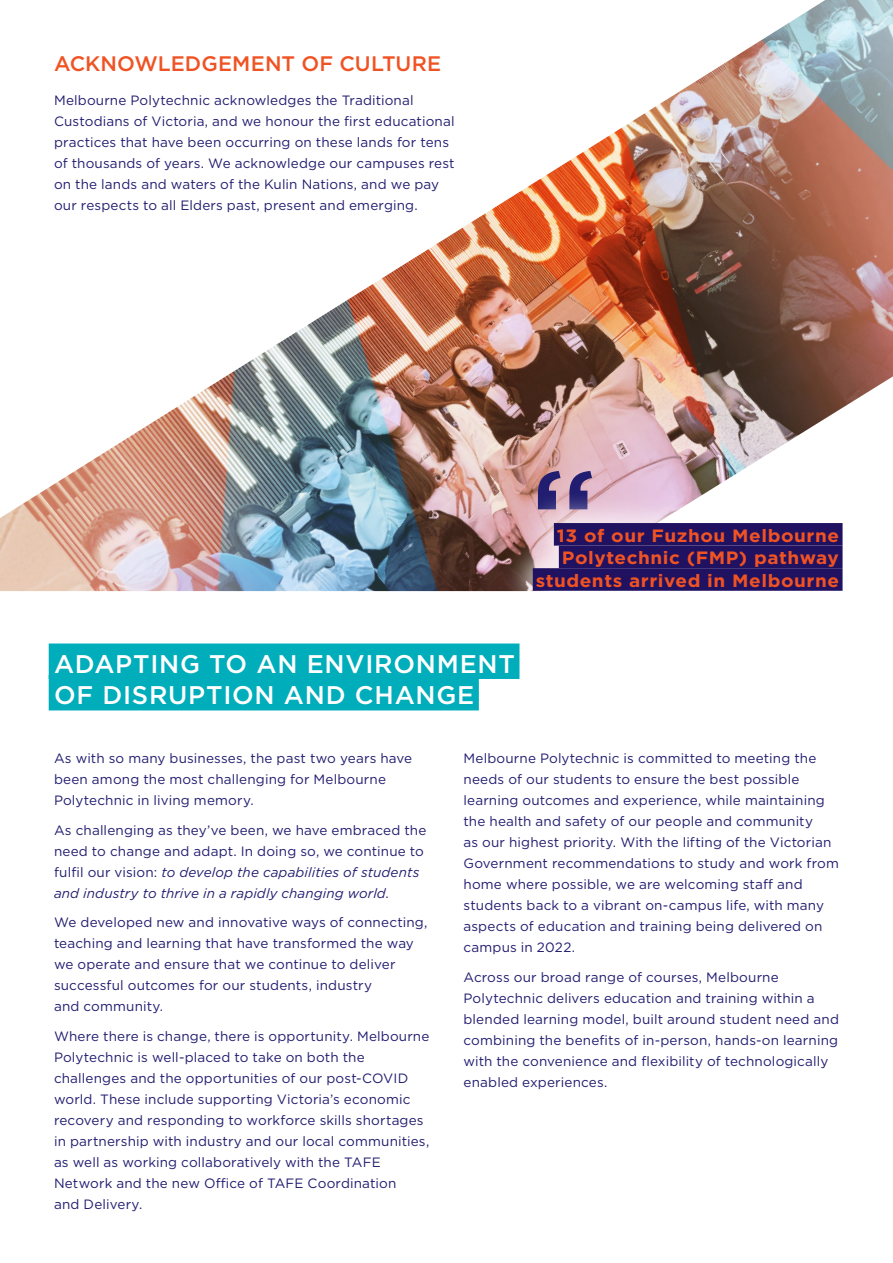
<style>
.page{position:relative;width:893px;height:1263px;background:#fff}
.page>*{position:absolute;margin:0;border:0;box-sizing:border-box;transform-origin:0 0}
.t1{font:500 25.5px "Gotham";letter-spacing:.03em;color:#fff}
._002_0_Section_Headi{font:500 21px "Gotham";letter-spacing:.005em;color:#f05323}
._007_0_Caption{font:700 17.85px "Gotham";letter-spacing:.03em;color:#f05323;scale:1.06 1}
._004_0_Paragraph{font:13.5px/21px "Gotham";letter-spacing:.01em;color:#211d70}
.s1{font-style:italic}
</style>
<div class="page">
<img style="left:0;top:0;width:893px;height:591px">
<svg style="left:538px;top:471px;width:54px;height:20px"></svg>
<div style="left:501px;top:491px;width:374px;height:131px;background:#fff;opacity:.75"></div>
<div style="left:554px;top:523px;width:288px;height:23px;background:#211261"></div>
<div style="left:559px;top:546px;width:283px;height:22px;background:#211261"></div>
<div style="left:533px;top:568px;width:309px;height:23px;background:#211261"></div>
<div style="left:49px;top:643px;width:470px;height:36px;background:#00adbb"></div>
<div style="left:49px;top:675px;width:430px;height:35px;background:#00adbb"></div>
<p class="_002_0_Section_Headi" style="left:54px;top:50px;width:389px">ACKNOWLEDGEMENT OF CULTURE</p>
<p class="_004_0_Paragraph" style="left:54px;top:89px;width:402px">Melbourne Polytechnic acknowledges the Traditional Custodians of Victoria, and we honour the first educational practices that have been occurring on these lands for tens of thousands of years. We acknowledge our campuses rest on the lands and waters of the Kulin Nations, and we pay our respects to all Elders past, present and emerging.</p>
<p class="_007_0_Caption" style="left:557px;top:523px;width:268px">13 of our Fuzhou Melbourne</p>
<p class="_007_0_Caption" style="left:562px;top:546px;width:263px">Polytechnic (FMP) pathway</p>
<p class="_007_0_Caption" style="left:536px;top:569px;width:288px">students arrived in Melbourne</p>
<p class="t1" style="left:54px;top:647px;width:462px">ADAPTING TO AN ENVIRONMENT</p>
<p class="t1" style="left:54px;top:678px;width:422px">OF DISRUPTION AND CHANGE</p>
<p class="_004_0_Paragraph" style="left:54px;top:748px;width:360px">As with so many businesses, the past two years have been among the most challenging for Melbourne<br>Polytechnic in living memory.</p>
<p class="_004_0_Paragraph" style="left:54px;top:819px;width:374px">As challenging as they’ve been, we have embraced the need to change and adapt. In doing so, we continue to fulfil our vision: <span class="s1">to develop the capabilities of students and industry to thrive in a rapidly changing world.</span></p>
<p class="_004_0_Paragraph" style="left:54px;top:912px;width:375px">We developed new and innovative ways of connecting, teaching and learning that have transformed the way we operate and ensure that we continue to deliver successful outcomes for our students, industry<br>and community.</p>
<p class="_004_0_Paragraph" style="left:54px;top:1025px;width:377px">Where there is change, there is opportunity. Melbourne Polytechnic is well-placed to take on both the challenges and the opportunities of our post-COVID world. These include supporting Victoria’s economic recovery and responding to workforce skills shortages in partnership with industry and our local communities, as well as working collaboratively with the TAFE Network and the new Office of TAFE Coordination<br>and Delivery.</p>
<p class="_004_0_Paragraph" style="left:463px;top:748px;width:377px">Melbourne Polytechnic is committed to meeting the needs of our students to ensure the best possible learning outcomes and experience, while maintaining the health and safety of our people and community<br>as our highest priority. With the lifting of the Victorian Government recommendations to study and work from home where possible, we are welcoming staff and students back to a vibrant on-campus life, with many aspects of education and training being delivered on campus in 2022.</p>
<p class="_004_0_Paragraph" style="left:463px;top:966px;width:377px">Across our broad range of courses, Melbourne Polytechnic delivers education and training within a blended learning model, built around student need and combining the benefits of in-person, hands‑on learning with the convenience and flexibility of technologically enabled experiences.</p>
</div>
